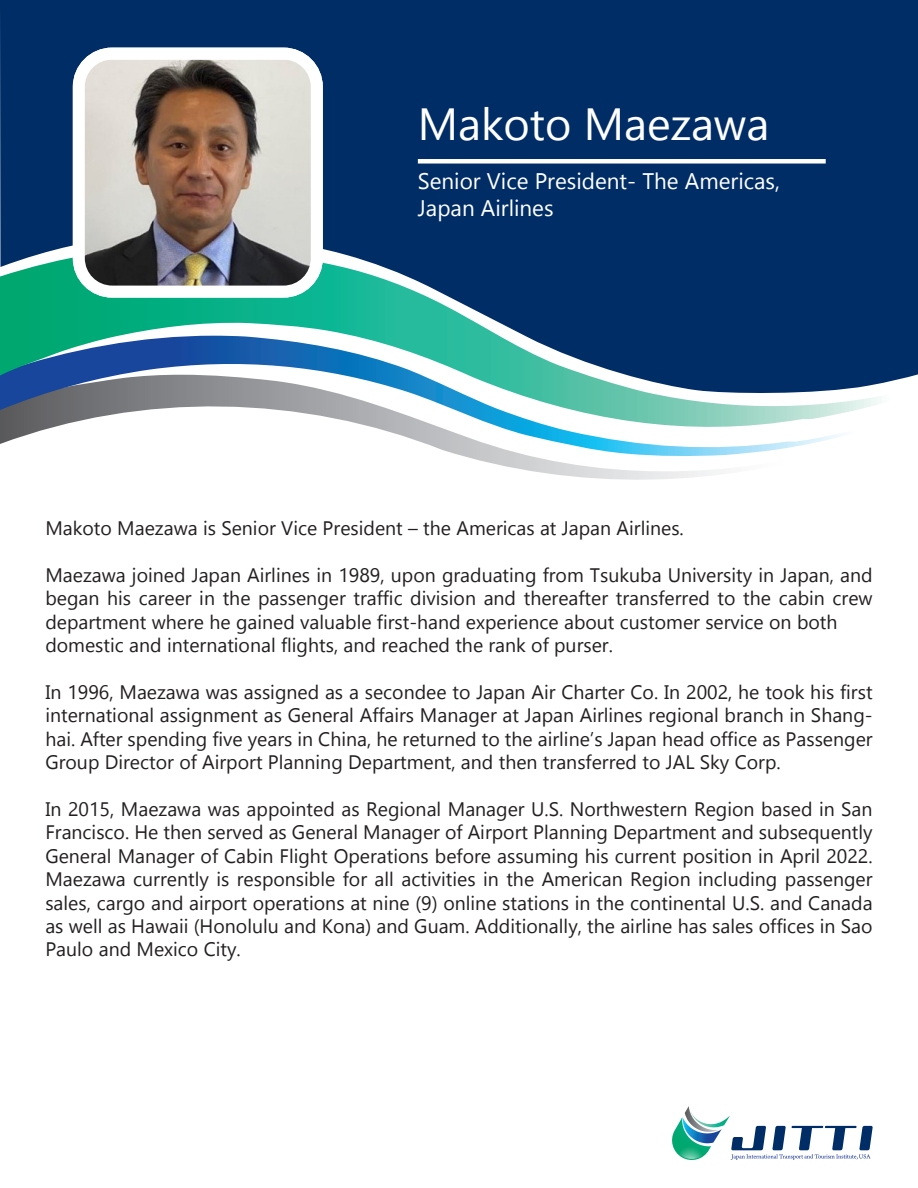
<style>
.page{position:relative;width:918px;height:1188px;background:#fff}
.page>*{position:absolute;margin:0;border:0;box-sizing:border-box;transform-origin:0 0}
.t1{font:45px "Gadugi";color:#fff}
.t2{font:22.5px/27px "Gadugi";color:#fff}
.t3{font:19.5px/23.4px "Gadugi";color:#231f20;text-align:justify}
</style>
<div class="page">
<div style="left:0;top:0;width:918px;height:246px;background:#002d66"></div>
<svg style="left:467px;top:457px;width:254px;height:23px"></svg>
<svg style="left:0;top:439px;width:829px;height:18px"></svg>
<svg style="left:0;top:246px;width:918px;height:193px"></svg>
<div style="left:418px;top:159px;width:408px;height:5px;background:#fff"></div>
<img style="left:79px;top:54px;width:238px;height:238px">
<div style="left:73px;top:48px;width:250px;height:250px;border:12px solid #fff;border-radius:33px"></div>
<svg style="left:672px;top:1106px;width:201px;height:54px"></svg>
<h1 class="t1" style="left:418px;top:97px;width:353px">Makoto Maezawa</h1>
<p class="t2" style="left:418px;top:168px;width:364px">Senior Vice President- The Americas,<br>Japan Airlines</p>
<p class="t3" style="left:45px;top:516px;width:640px">Makoto Maezawa is Senior Vice President – the Americas at Japan Airlines.</p>
<p class="t3" style="left:45px;top:563px;width:829px;text-align:left">Maezawa joined Japan Airlines in 1989, upon graduating from Tsukuba University in Japan, and began his career in the passenger traffic division and thereafter transferred to the cabin crew department where he gained valuable first-hand experience about customer service on both domestic and international flights, and reached the rank of purser.</p>
<p class="t3" style="left:45px;top:680px;width:829px">In 1996, Maezawa was assigned as a secondee to Japan Air Charter Co. In 2002, he took his first international assignment as General Affairs Manager at Japan Airlines regional branch in Shang&shy;hai. After spending five years in China, he returned to the airline’s Japan head office as Passenger Group Director of Airport Planning Department, and then transferred to JAL Sky Corp.</p>
<p class="t3" style="left:45px;top:797px;width:829px">In 2015, Maezawa was appointed as Regional Manager U.S. Northwestern Region based in San Francisco. He then served as General Manager of Airport Planning Department and subsequently General Manager of Cabin Flight Operations before assuming his current position in April 2022.<br>Maezawa currently is responsible for all activities in the American Region including passenger sales, cargo and airport operations at nine (9) online stations in the continental U.S. and Canada as well as Hawaii (Honolulu and Kona) and Guam. Additionally, the airline has sales offices in Sao Paulo and Mexico City.</p>
</div>
